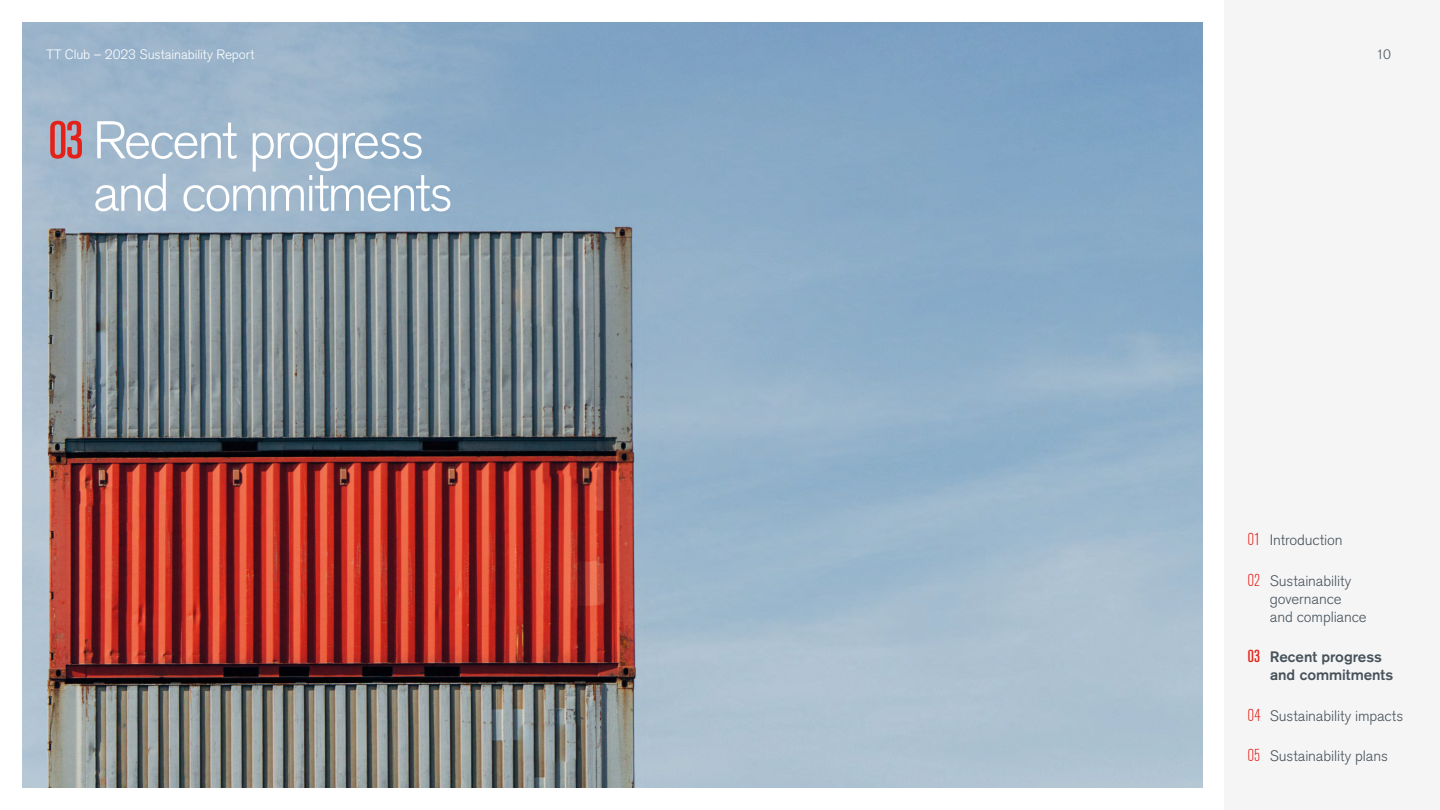
<style>
.page{position:relative;width:1440px;height:810px;background:#fff}
.page>*{position:absolute;margin:0;border:0;box-sizing:border-box;transform-origin:0 0}
.t1{font:300 52.5px/52.5px "Akzidenz Grotesk BE";letter-spacing:-.045em;color:#fff}
.t2{font:300 15px/18px "Akzidenz Grotesk BE";letter-spacing:-.005em;color:#47525a}
.t3{font:500 15px/18px "Akzidenz Grotesk BE";letter-spacing:-.005em;color:#47525a}
.t4{font:300 13.5px "Akzidenz Grotesk BE";letter-spacing:-.005em;color:#fff}
.t5{font:300 13.5px "Akzidenz Grotesk BE";color:#47525a}
.s1{font-weight:500;font-stretch:condensed;color:#e32118}
.s2{font-stretch:condensed;font-size:17.25px;color:#e32118}
</style>
<div class="page">
<img style="left:22px;top:22px;width:1180px;height:766px">
<div style="left:1225px;top:0;width:215px;height:810px;background:#f5f5f6"></div>
<p class="t4" style="left:46px;top:47px;width:210px">TT Club – 2023 Sustainability Report</p>
<p class="t5" style="left:1376px;top:47px;width:16px">10</p>
<h1 class="t1" style="left:93px;top:115px;width:362px;text-indent:-44px"><span class="s1">03</span> Recent progress and commitments</h1>
<p class="t2" style="left:1248px;top:531px;width:96px"><span class="s2">01</span> Introduction</p>
<p class="t2" style="left:1270px;top:572px;width:98px;text-indent:-22px"><span class="s2">02</span> Sustainability governance and compliance</p>
<p class="t3" style="left:1270px;top:648px;width:125px;text-indent:-22px"><span class="s2">03</span> Recent progress and commitments</p>
<p class="t2" style="left:1248px;top:707px;width:157px"><span class="s2">04</span> Sustainability impacts</p>
<p class="t2" style="left:1248px;top:747px;width:142px"><span class="s2">05</span> Sustainability plans</p>
</div>
